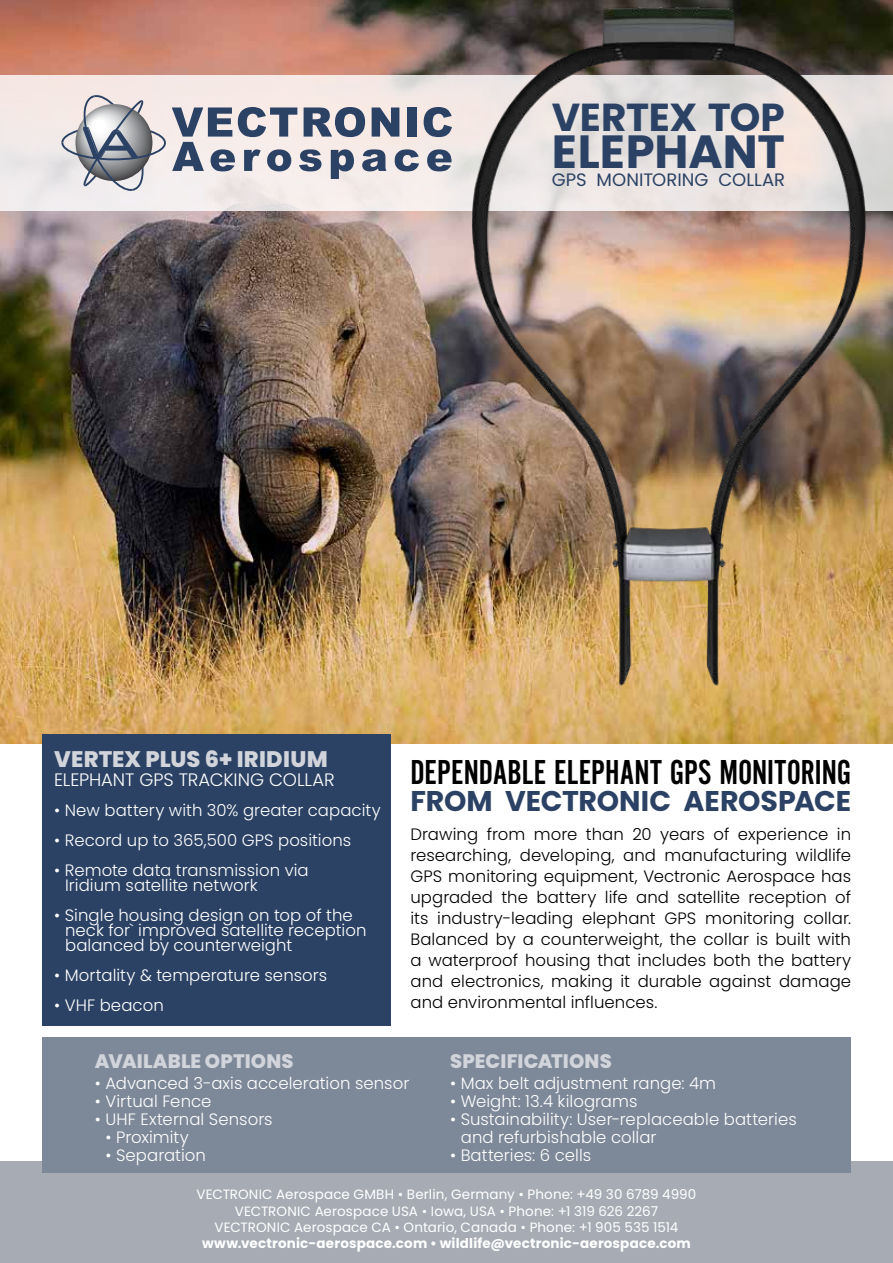
<style>
.page{position:relative;width:893px;height:1263px;background:#fff}
.page>*{position:absolute;margin:0;border:0;box-sizing:border-box;transform-origin:0 0}
.t1{font:700 46.5px "Poppins";color:#2b4265}
.t2{font:700 39px "Poppins";letter-spacing:-.01em;color:#2b4265}
.t3{font:36px "Alternate Got No 2 D";color:#000}
.t4{font:700 28.5px "Poppins";letter-spacing:-.01em;color:#2b4265}
.t5{font:800 22.5px "Poppins";letter-spacing:.01em;color:#d1d4da}
.t6{font:800 19.5px "Poppins";letter-spacing:.005em;color:#d1d4da}
.t7{font:300 18px "Poppins";letter-spacing:-.005em;color:#fff}
.t8{font:18px "Poppins";letter-spacing:.005em;color:#2b4265}
.t9{font:300 16.5px/15px "Poppins";letter-spacing:.005em;color:#fff}
.t10{font:300 16.5px/21px "Poppins";letter-spacing:.005em;color:#000;text-align:justify}
.t11{font:13.5px/16.2px "Poppins";letter-spacing:.01em;color:#fff;text-align:center}
.t12{font:700 13.5px "Poppins";letter-spacing:.01em;color:#fff}
</style>
<div class="page">
<div style="left:0;top:1161px;width:893px;height:102px;background:#a7acb4"></div>
<div style="left:42px;top:1037px;width:809px;height:136px;background:#7d8898"></div>
<img style="left:0;top:0;width:893px;height:744px">
<div style="left:42px;top:735px;width:349px;height:291px;background:#2b4265"></div>
<svg style="left:0;top:75px;width:893px;height:136px;background:#f1e8e6"></svg>
<img style="left:458px;top:0;width:420px;height:714px">
<svg style="left:172px;top:107px;width:280px;height:72px;background:#a7aab5"></svg>
<svg style="left:61px;top:94px;width:105px;height:97px;background:#bab9be"></svg>
<h2 class="t2" style="left:552px;top:95px;width:235px">VERTEX TOP</h2>
<h1 class="t1" style="left:552px;top:125px;width:235px">ELEPHANT</h1>
<p class="t8" style="left:552px;top:170px;width:235px">GPS MONITORING COLLAR</p>
<h3 class="t5" style="left:54px;top:746px;width:275px">VERTEX PLUS 6+ IRIDIUM</h3>
<p class="t7" style="left:54px;top:769px;width:282px">ELEPHANT GPS TRACKING COLLAR</p>
<p class="t9" style="left:54px;top:803px;width:328px">• New battery with 30% greater capacity</p>
<p class="t9" style="left:54px;top:833px;width:299px">• Record up to 365,500 GPS positions</p>
<p class="t9" style="left:65px;top:863px;width:245px;text-indent:-11px">• Remote data transmission via<br>Iridium satellite network</p>
<p class="t9" style="left:65px;top:908px;width:303px;text-indent:-11px">• Single housing design on top of the neck for` improved satellite reception balanced by counterweight</p>
<p class="t9" style="left:54px;top:968px;width:275px">• Mortality &amp; temperature sensors</p>
<p class="t9" style="left:54px;top:998px;width:111px">• VHF beacon</p>
<h3 class="t3" style="left:410px;top:753px;width:442px">DEPENDABLE ELEPHANT GPS MONITORING</h3>
<h3 class="t4" style="left:410px;top:784px;width:442px">FROM VECTRONIC AEROSPACE</h3>
<p class="t10" style="left:410px;top:824px;width:442px">Drawing from more than 20 years of experience in researching, developing, and manufacturing wildlife GPS monitoring equipment, Vectronic Aerospace has upgraded the battery life and satellite reception of its industry-leading elephant GPS monitoring collar.<br>Balanced by a counterweight, the collar is built with a waterproof housing that includes both the battery and electronics, making it durable against damage and environmental influences.</p>
<p class="t6" style="left:95px;top:1049px;width:200px">AVAILABLE OPTIONS</p>
<p class="t9" style="left:95px;top:1075px;width:316px">• Advanced 3-axis acceleration sensor</p>
<p class="t9" style="left:95px;top:1093px;width:118px">• Virtual Fence</p>
<p class="t9" style="left:95px;top:1111px;width:179px">• UHF External Sensors</p>
<p class="t9" style="left:106px;top:1129px;width:85px">• Proximity</p>
<p class="t9" style="left:106px;top:1147px;width:102px">• Separation</p>
<p class="t6" style="left:450px;top:1049px;width:163px">SPECIFICATIONS</p>
<p class="t9" style="left:450px;top:1075px;width:268px">• Max belt adjustment range: 4m</p>
<p class="t9" style="left:450px;top:1093px;width:189px">• Weight: 13.4 kilograms</p>
<p class="t9" style="left:461px;top:1110px;width:337px;line-height:18px;text-indent:-11px">• Sustainability: User-replaceable batteries and refurbishable collar</p>
<p class="t9" style="left:450px;top:1147px;width:143px">• Batteries: 6 cells</p>
<p class="t11" style="left:197px;top:1186px;width:501px">VECTRONIC Aerospace GMBH • Berlin, Germany • Phone: +49 30 6789 4990<br>VECTRONIC Aerospace USA • Iowa, USA • Phone: +1 319 626 2267<br>VECTRONIC Aerospace CA • Ontario, Canada • Phone: +1 905 535 1514</p>
<p class="t12" style="left:202px;top:1235px;width:490px">www.vectronic-aerospace.com • wildlife@vectronic-aerospace.com</p>
</div>
